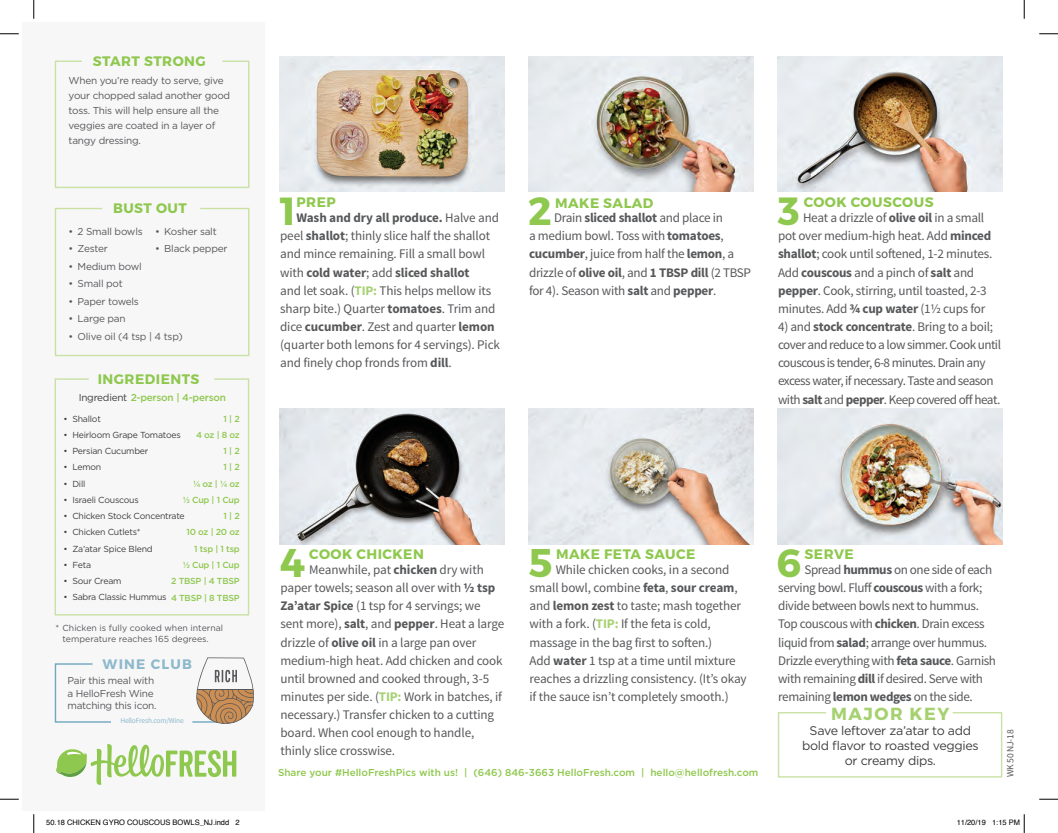
<style>
.page{position:relative;width:1058px;height:833px;background:#fff}
.page>*{position:absolute;margin:0;border:0;box-sizing:border-box;transform-origin:0 0}
.t1{font:700 40px "Montserrat";color:#8fc84e}
.t2{font:700 39.88px "Montserrat";color:#8fc84e}
.t3{font:700 39.25px "Montserrat";color:#8fc84e}
.t4{font:700 39.12px "Montserrat";color:#8fc84e}
.t5{font:700 17.5px "Montserrat";letter-spacing:.085em;color:#a6d170}
.t6{font:700 13.75px "Montserrat";letter-spacing:.035em;color:#8fc84e}
.t7{font:700 13.75px "Montserrat";letter-spacing:.085em;color:#8eb9cc}
.t8{font:13.12px/18.1px "Source Sans Pro";letter-spacing:-.02em;color:#57585a}
.t9{font:13.12px/18.1px "Source Sans Pro";letter-spacing:-.04em;color:#57585a}
.t10{font:12.5px/15px "Gotham";letter-spacing:-.025em;color:#3e3e3f;text-align:center}
.t11{font:10px/15px "Gotham";letter-spacing:-.025em;color:#57585a}
.t12{font:500 10px "Gotham";color:#8fc84e}
.t13{font:500 10px "Gotham";letter-spacing:-.025em;color:#8fc84e}
.t14{font:9.62px "Source Sans Pro";letter-spacing:-.025em;color:#57585a}
.t15{font:8.75px "Gotham";letter-spacing:-.025em;color:#3e3e3f}
.t16{font:500 8.75px/16.2px "Gotham";letter-spacing:-.025em;color:#8fc84e;text-align:right}
.t17{font:8.75px/10.5px "Gotham";color:#57585a}
.t18{font:7.5px "Helvetica";color:#000}
.t19{font:7.5px "Source Sans Pro";letter-spacing:-.025em;color:#8eb9cc}
.s1{font-weight:400;color:#3e3e3f}
.s2{font-weight:700}
.s3{font-weight:700;color:#a6d170}
</style>
<div class="page">
<div style="left:23px;top:23px;width:241px;height:787px;background:#f7f7f8"></div>
<svg style="left:54px;top:207px;width:196px;height:150px"></svg>
<svg style="left:54px;top:60px;width:196px;height:128px"></svg>
<svg style="left:54px;top:663px;width:57px;height:60px"></svg>
<svg style="left:56px;top:744px;width:180px;height:40px"></svg>
<svg style="left:54px;top:378px;width:196px;height:238px"></svg>
<svg style="left:777px;top:712px;width:226px;height:66px"></svg>
<svg style="left:193px;top:657px;width:61px;height:67px"></svg>
<svg style="left:0;top:33px;width:19px;height:2px"></svg>
<svg style="left:1039px;top:33px;width:19px;height:2px"></svg>
<svg style="left:0;top:798px;width:19px;height:2px"></svg>
<svg style="left:1039px;top:798px;width:19px;height:2px"></svg>
<svg style="left:33px;top:0;width:2px;height:19px"></svg>
<svg style="left:33px;top:814px;width:2px;height:19px"></svg>
<svg style="left:1023px;top:0;width:2px;height:19px"></svg>
<svg style="left:1023px;top:814px;width:2px;height:19px"></svg>
<img style="left:529px;top:409px;width:225px;height:135px">
<img style="left:280px;top:409px;width:225px;height:135px">
<img style="left:777px;top:409px;width:225px;height:135px">
<img style="left:280px;top:56px;width:225px;height:135px">
<img style="left:529px;top:56px;width:225px;height:135px">
<img style="left:777px;top:56px;width:225px;height:135px">
<p class="t6" style="left:93px;top:52px;width:114px">START STRONG</p>
<p class="t11" style="left:69px;top:72px;width:163px">When you’re ready to serve, give your chopped salad another good toss. This will help ensure all the veggies are coated in a layer of tangy dressing.</p>
<p class="t6" style="left:113px;top:199px;width:75px">BUST OUT</p>
<p class="t11" style="left:69px;top:223px;width:76px">• 2 Small bowls</p>
<p class="t11" style="left:69px;top:241px;width:41px">• Zester</p>
<p class="t11" style="left:69px;top:258px;width:75px">• Medium bowl</p>
<p class="t11" style="left:69px;top:276px;width:56px">• Small pot</p>
<p class="t11" style="left:69px;top:293px;width:72px">• Paper towels</p>
<p class="t11" style="left:69px;top:311px;width:58px">• Large pan</p>
<p class="t11" style="left:69px;top:328px;width:116px">• Olive oil (4 tsp | 4 tsp)</p>
<p class="t11" style="left:155px;top:223px;width:63px">• Kosher salt</p>
<p class="t11" style="left:155px;top:241px;width:74px">• Black pepper</p>
<p class="t6" style="left:98px;top:370px;width:103px">INGREDIENTS</p>
<p class="t13" style="left:79px;top:390px;width:149px"><span class="s1">Ingredient</span> 2-person | 4-person</p>
<p class="t16" style="left:171px;top:410px;width:70px">1 | 2<br>4 oz | 8 oz<br>1 | 2<br>1 | 2<br>¼ oz | ¼ oz<br>½ Cup | 1 Cup<br>1 | 2<br>10 oz | 20 oz<br>1 tsp | 1 tsp<br>½ Cup | 1 Cup<br>2 TBSP | 4 TBSP<br>4 TBSP | 8 TBSP</p>
<p class="t15" style="left:63px;top:413px;width:39px">• Shallot</p>
<p class="t15" style="left:63px;top:430px;width:119px">• Heirloom Grape Tomatoes</p>
<p class="t15" style="left:63px;top:446px;width:87px">• Persian Cucumber</p>
<p class="t15" style="left:63px;top:462px;width:40px">• Lemon</p>
<p class="t15" style="left:63px;top:478px;width:24px">• Dill</p>
<p class="t15" style="left:63px;top:495px;width:77px">• Israeli Couscous</p>
<p class="t15" style="left:63px;top:511px;width:123px">• Chicken Stock Concentrate</p>
<p class="t15" style="left:63px;top:527px;width:79px">• Chicken Cutlets*</p>
<p class="t15" style="left:63px;top:543px;width:91px">• Za’atar Spice Blend</p>
<p class="t15" style="left:63px;top:560px;width:29px">• Feta</p>
<p class="t15" style="left:63px;top:576px;width:60px">• Sour Cream</p>
<p class="t15" style="left:63px;top:592px;width:105px">• Sabra Classic Hummus</p>
<p class="t17" style="left:62px;top:623px;width:162px;text-indent:-7px">* Chicken is fully cooked when internal temperature reaches 165 degrees.</p>
<p class="t7" style="left:103px;top:655px;width:91px">WINE CLUB</p>
<p class="t11" style="left:68px;top:674px;width:91px;line-height:12.5px">Pair this meal with a HelloFresh Wine matching this icon.</p>
<p class="t19" style="left:120px;top:716px;width:65px">HelloFresh.com/Wine</p>
<p class="t6" style="left:555px;top:194px;width:100px">MAKE SALAD</p>
<p class="t6" style="left:803px;top:193px;width:131px">COOK COUSCOUS</p>
<h3 class="t4" style="left:280px;top:186px;width:18px">1</h3>
<h3 class="t3" style="left:528px;top:186px;width:25px">2</h3>
<h3 class="t3" style="left:778px;top:186px;width:23px">3</h3>
<p class="t6" style="left:296px;top:193px;width:41px">PREP</p>
<p class="t8" style="left:280px;top:209px;width:221px;text-indent:16px"><span class="s2">Wash and dry all produce.</span> Halve and peel <span class="s2">shallot</span>; thinly slice half the shallot and mince remaining. Fill a small bowl with <span class="s2">cold water</span>; add <span class="s2">sliced shallot<br></span>and let soak. (<span class="s3">TIP:</span> This helps mellow its sharp bite.) Quarter <span class="s2">tomatoes</span>. Trim and dice <span class="s2">cucumber</span>. Zest and quarter <span class="s2">lemon </span>(quarter both lemons for 4 servings). Pick and finely chop fronds from <span class="s2">dill</span>.</p>
<p class="t8" style="left:529px;top:209px;width:224px;text-indent:25px">Drain <span class="s2">sliced shallot</span> and place in<br>a medium bowl. Toss with <span class="s2">tomatoes</span>, <span class="s2">cucumber</span>, juice from half the <span class="s2">lemon</span>, a drizzle of <span class="s2">olive oil</span>, and <span class="s2">1 TBSP dill</span> (2 TBSP for 4). Season with <span class="s2">salt</span> and <span class="s2">pepper</span>.</p>
<p class="t8" style="left:778px;top:209px;width:216px;text-indent:25px">Heat a drizzle of <span class="s2">olive oil</span> in a small pot over medium-high heat. Add <span class="s2">minced shallot</span>; cook until softened, 1-2 minutes.<br>Add <span class="s2">couscous</span> and a pinch of <span class="s2">salt</span> and <span class="s2">pepper</span>. Cook, stirring, until toasted, 2-3 minutes. Add <span class="s2">¾ cup water</span> (1½ cups for</p>
<p class="t9" style="left:778px;top:318px;width:224px">4) and <span class="s2">stock concentrate</span>. Bring to a boil; cover and reduce to a low simmer. Cook until couscous is tender, 6-8 minutes. Drain any excess water, if necessary. Taste and season with <span class="s2">salt</span> and <span class="s2">pepper</span>. Keep covered off heat.</p>
<h1 class="t1" style="left:280px;top:538px;width:27px">4</h1>
<h2 class="t2" style="left:529px;top:538px;width:25px">5</h2>
<h3 class="t3" style="left:776px;top:538px;width:26px">6</h3>
<p class="t6" style="left:309px;top:545px;width:116px">COOK CHICKEN</p>
<p class="t6" style="left:556px;top:545px;width:141px">MAKE FETA SAUCE</p>
<p class="t6" style="left:804px;top:545px;width:51px">SERVE</p>
<p class="t8" style="left:280px;top:561px;width:225px;text-indent:29px">Meanwhile, pat <span class="s2">chicken</span> dry with paper towels; season all over with <span class="s2">½ tsp Za’atar Spice</span> (1 tsp for 4 servings; we sent more), <span class="s2">salt</span>, and <span class="s2">pepper</span>. Heat a large drizzle of <span class="s2">olive oil</span> in a large pan over medium-high heat. Add chicken and cook until browned and cooked through, 3-5 minutes per side. (<span class="s3">TIP:</span> Work in batches, if necessary.) Transfer chicken to a cutting board. When cool enough to handle, thinly slice crosswise.</p>
<p class="t8" style="left:529px;top:561px;width:219px;text-indent:26px">While chicken cooks, in a second small bowl, combine <span class="s2">feta</span>, <span class="s2">sour cream</span>, and <span class="s2">lemon zest</span> to taste; mash together with a fork. (<span class="s3">TIP:</span> If the feta is cold, massage in the bag first to soften.)<br>Add <span class="s2">water</span> 1 tsp at a time until mixture reaches a drizzling consistency. (It’s okay if the sauce isn’t completely smooth.)</p>
<p class="t8" style="left:778px;top:561px;width:219px;text-indent:26px">Spread <span class="s2">hummus</span> on one side of each serving bowl. Fluff <span class="s2">couscous</span> with a fork; divide between bowls next to hummus.<br>Top couscous with <span class="s2">chicken</span>. Drain excess liquid from <span class="s2">salad</span>; arrange over hummus.<br>Drizzle everything with <span class="s2">feta sauce</span>. Garnish with remaining <span class="s2">dill</span> if desired. Serve with remaining <span class="s2">lemon wedges</span> on the side.</p>
<h3 class="t5" style="left:831px;top:702px;width:120px">MAJOR KEY</h3>
<p class="t10" style="left:802px;top:723px;width:178px">Save leftover za’atar to add bold flavor to roasted veggies or creamy dips.</p>
<p class="t12" style="left:278px;top:766px;width:482px">Share your #HelloFreshPics with us! | (646) 846-3663 HelloFresh.com | hello@hellofresh.com</p>
<p class="t14" style="left:1004px;top:776px;width:49px;rotate:-90deg">WK 50 NJ-18</p>
<p class="t18" style="left:46px;top:817px;width:195px">50.18 CHICKEN GYRO COUSCOUS BOWLS_NJ.indd 2</p>
<p class="t18" style="left:956px;top:817px;width:65px">11/20/19 1:15 PM</p>
</div>
